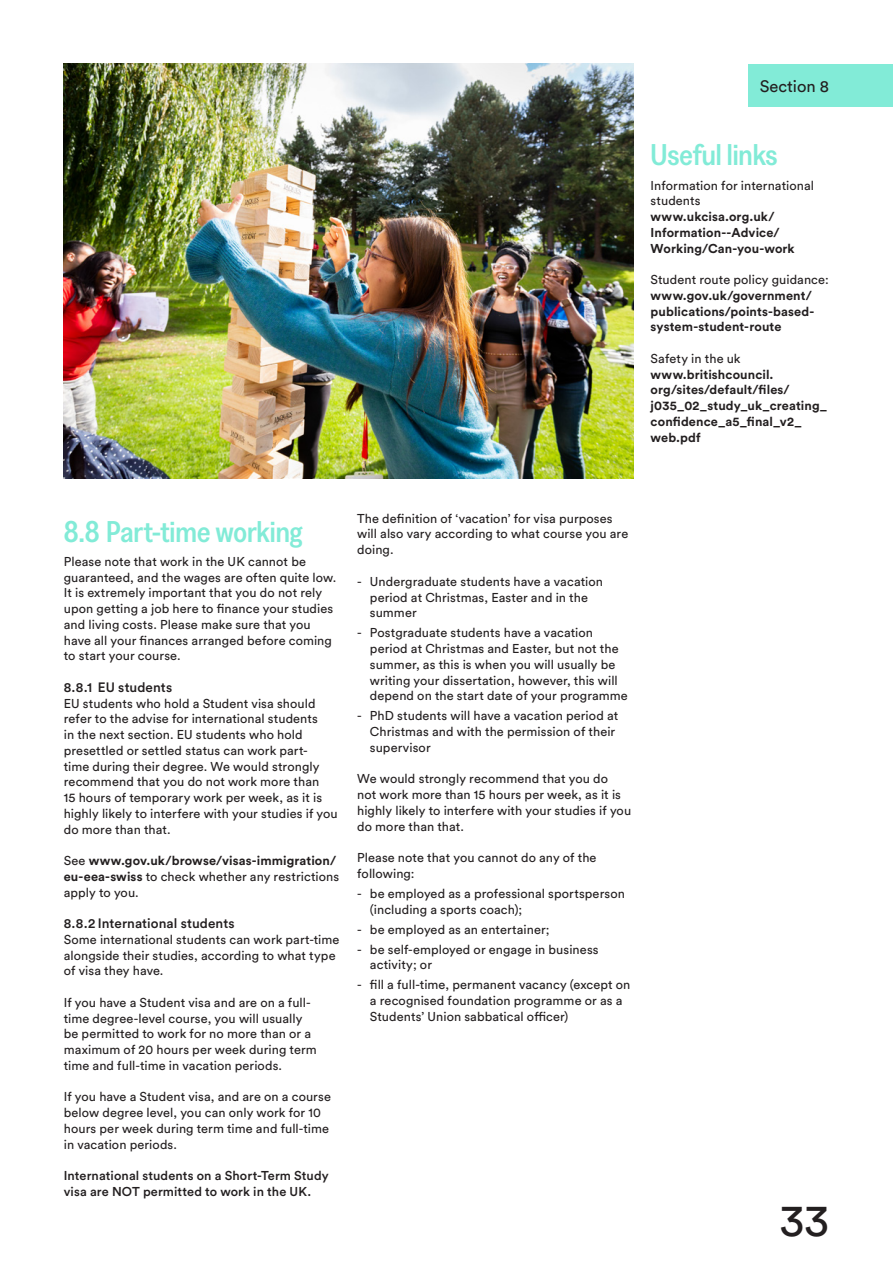
<style>
.page{position:relative;width:893px;height:1263px;background:#fff}
.page>*{position:absolute;margin:0;border:0;box-sizing:border-box;transform-origin:0 0}
.t1{font:45px "Circular Std";color:#231f20}
.t2{font:500 30px "Greed Narrow";letter-spacing:-.005em;color:#82ebd7}
.t3{font:16.5px "Circular Std";color:#231f20}
.t4{font:500 13.5px "Circular Std";letter-spacing:.005em;color:#231f20}
.t5{font:12.75px/15.8px "Circular Std";letter-spacing:.005em;color:#231f20}
.t6{font:700 12.75px/15.8px "Circular Std";letter-spacing:.01em;color:#231f20}
.t7{font:500 12.75px/15.8px "Circular Std";letter-spacing:.01em;color:#231f20}
.s1{font-weight:400}
</style>
<div class="page">
<div style="left:748px;top:64px;width:145px;height:42px;background:#82ebd7"></div>
<img style="left:64px;top:64px;width:570px;height:414px">
<p class="t3" style="left:760px;top:76px;width:71px">Section 8</p>
<p class="t2" style="left:651px;top:133px;width:129px">Useful links</p>
<p class="t5" style="left:651px;top:177px;width:165px">Information for international students</p>
<p class="t6" style="left:651px;top:208px;width:146px">www.ukcisa.org.uk/<br>Information--Advice/<br>Working/Can-you-work</p>
<p class="t5" style="left:651px;top:271px;width:180px">Student route policy guidance:</p>
<p class="t6" style="left:651px;top:287px;width:165px">www.gov.uk/government/ publications/points-based&shy;system-student-route</p>
<p class="t5" style="left:651px;top:350px;width:92px">Safety in the uk</p>
<p class="t6" style="left:651px;top:366px;width:178px">www.britishcouncil. org/sites/default/files/ j035_02_study_uk_creating_ confidence_a5_final_v2_ web.pdf</p>
<p class="t2" style="left:64px;top:510px;width:241px">8.8 Part-time working</p>
<p class="t5" style="left:64px;top:553px;width:274px">Please note that work in the UK cannot be guaranteed, and the wages are often quite low.<br>It is extremely important that you do not rely upon getting a job here to finance your studies and living costs. Please make sure that you have all your finances arranged before coming to start your course.</p>
<p class="t4" style="left:64px;top:679px;width:110px">8.8.1 EU students</p>
<p class="t5" style="left:64px;top:695px;width:276px">EU students who hold a Student visa should refer to the advise for international students<br>in the next section. EU students who hold presettled or settled status can work part-<br>time during their degree. We would strongly recommend that you do not work more than<br>15 hours of temporary work per week, as it is highly likely to interfere with your studies if you do more than that.</p>
<p class="t6" style="left:64px;top:852px;width:277px"><span class="s1">See</span> www.gov.uk/browse/visas-immigration/ eu-eea-swiss <span class="s1">to check whether any restrictions apply to you.</span></p>
<p class="t4" style="left:64px;top:915px;width:172px">8.8.2 International students</p>
<p class="t5" style="left:64px;top:931px;width:277px">Some international students can work part-time alongside their studies, according to what type of visa they have.</p>
<p class="t5" style="left:64px;top:994px;width:254px">If you have a Student visa and are on a full&shy;time degree-level course, you will usually be permitted to work for no more than or a maximum of 20 hours per week during term time and full-time in vacation periods.</p>
<p class="t5" style="left:64px;top:1089px;width:269px">If you have a Student visa, and are on a course below degree level, you can only work for 10 hours per week during term time and full-time in vacation periods.</p>
<p class="t7" style="left:64px;top:1167px;width:266px">International students on a Short-Term Study visa are NOT permitted to work in the UK.</p>
<p class="t5" style="left:357px;top:510px;width:273px">The definition of ‘vacation’ for visa purposes will also vary according to what course you are doing.</p>
<p class="t5" style="left:370px;top:573px;width:235px;text-indent:-13px">- Undergraduate students have a vacation period at Christmas, Easter and in the summer</p>
<p class="t5" style="left:370px;top:625px;width:259px;text-indent:-13px">- Postgraduate students have a vacation period at Christmas and Easter, but not the summer, as this is when you will usually be writing your dissertation, however, this will depend on the start date of your programme</p>
<p class="t5" style="left:370px;top:708px;width:250px;text-indent:-13px">- PhD students will have a vacation period at<br>Christmas and with the permission of their supervisor</p>
<p class="t5" style="left:357px;top:771px;width:276px">We would strongly recommend that you do<br>not work more than 15 hours per week, as it is highly likely to interfere with your studies if you do more than that.</p>
<p class="t5" style="left:357px;top:849px;width:241px">Please note that you cannot do any of the following:</p>
<p class="t5" style="left:370px;top:885px;width:257px;text-indent:-13px">- be employed as a professional sportsperson (including a sports coach);</p>
<p class="t5" style="left:357px;top:921px;width:194px">- be employed as an entertainer;</p>
<p class="t5" style="left:370px;top:941px;width:230px;text-indent:-13px">- be self-employed or engage in business activity; or</p>
<p class="t5" style="left:370px;top:977px;width:262px;text-indent:-13px">- fill a full-time, permanent vacancy (except on a recognised foundation programme or as a<br>Students’ Union sabbatical officer)</p>
<h1 class="t1" style="left:779px;top:1192px;width:51px">33</h1>
</div>
